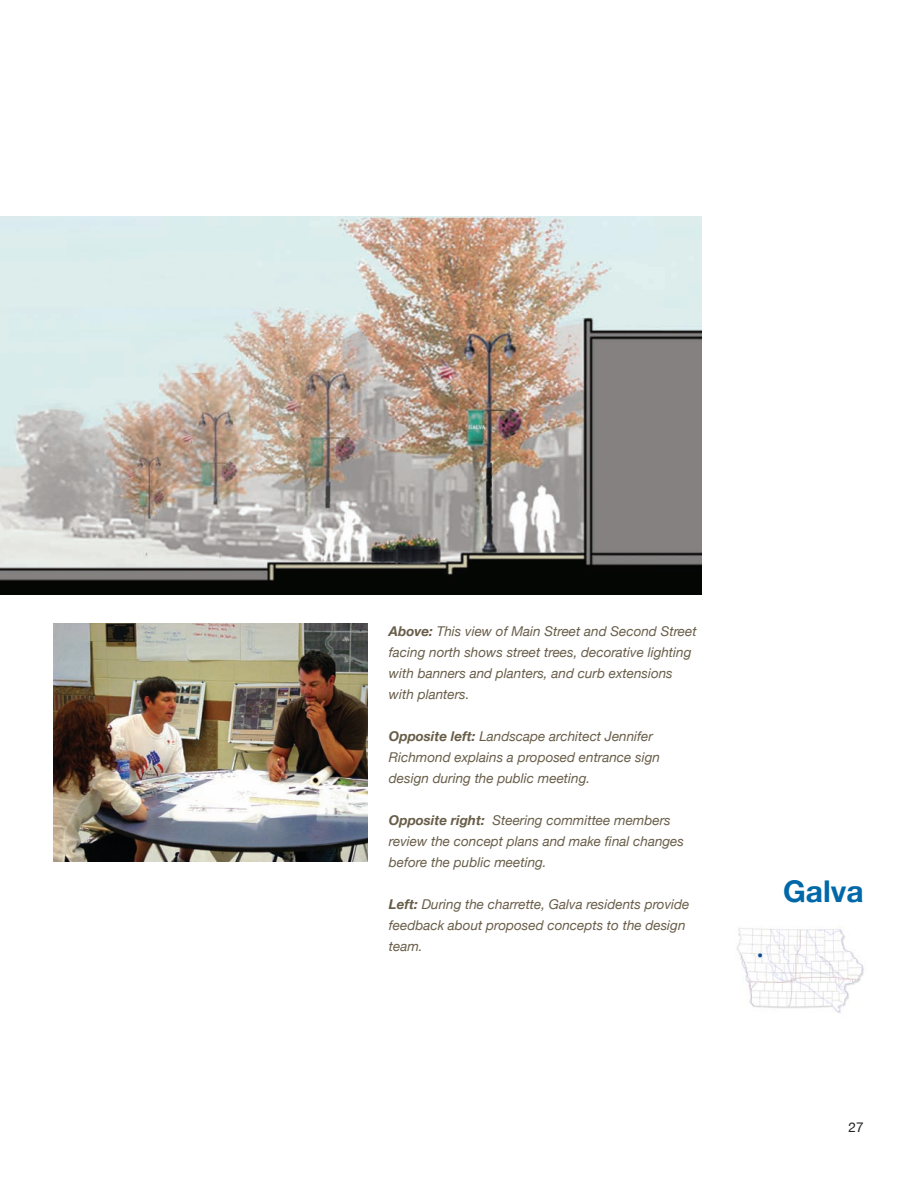
<style>
.page{position:relative;width:918px;height:1188px;background:#fff}
.page>*{position:absolute;margin:0;border:0;box-sizing:border-box;transform-origin:0 0}
.t1{font:700 30px "Helvetica Neue";color:#0068a9}
.t2{font:italic 13.5px/21px "Helvetica Neue";color:#685d49}
.t3{font:13.5px "Helvetica Neue";color:#231f20}
.s1{font-weight:700}
</style>
<div class="page">
<img style="left:736px;top:928px;width:128px;height:85px">
<img style="left:0;top:217px;width:702px;height:378px">
<img style="left:54px;top:623px;width:313px;height:238px">
<p class="t2" style="left:389px;top:621px;width:309px"><span class="s1">Above:</span> This view of Main Street and Second Street facing north shows street trees, decorative lighting with banners and planters, and curb extensions with planters.</p>
<p class="t2" style="left:389px;top:726px;width:273px"><span class="s1">Opposite left:</span> Landscape architect Jennifer<br>Richmond explains a proposed entrance sign design during the public meeting.</p>
<p class="t2" style="left:389px;top:810px;width:297px"><span class="s1">Opposite right:</span> Steering committee members review the concept plans and make final changes before the public meeting.</p>
<p class="t2" style="left:389px;top:894px;width:302px"><span class="s1">Left:</span> During the charrette, Galva residents provide feedback about proposed concepts to the design team.</p>
<h1 class="t1" style="left:783px;top:873px;width:82px">Galva</h1>
<p class="t3" style="left:848px;top:1119px;width:17px">27</p>
</div>
